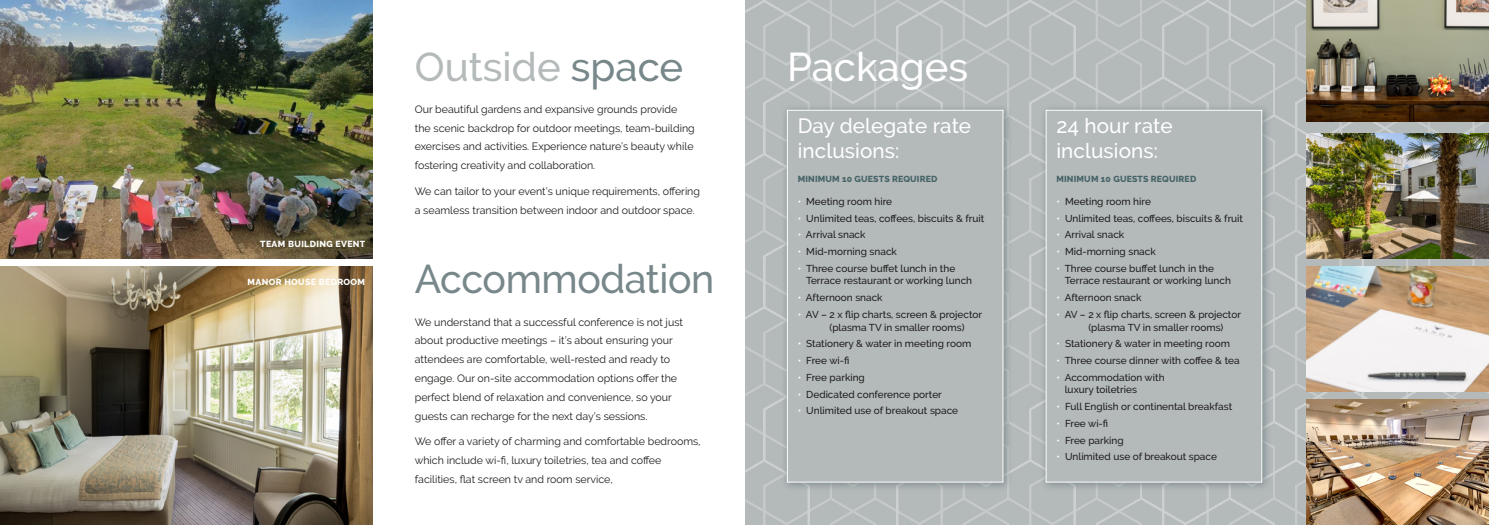
<style>
.page{position:relative;width:1489px;height:525px;background:#fff}
.page>*{position:absolute;margin:0;border:0;box-sizing:border-box;transform-origin:0 0}
.t1{font:500 40px "Raleway";letter-spacing:-.01em;color:#77878a}
.t2{font:500 40px "Raleway";color:#b4b9ba}
.t3{font:500 40px "Raleway";color:#fff}
.t4{font:500 20.62px/25px "Raleway";letter-spacing:.005em;color:#fff}
.t5{font:10.62px/18.8px "Raleway";color:#1d1d1b}
.t6{font:500 10px/12.5px "Raleway";color:#1d1d1b}
.t7{font:800 8.75px "Raleway";letter-spacing:.02em;color:#446365}
.t8{font:800 8.75px "Raleway";letter-spacing:.04em;color:#fff}
.s1{color:#77878a}
.s2{color:#fff}
</style>
<div class="page">
<svg style="left:745px;top:0;width:743px;height:524px;background:#b6bbbc"></svg>
<img style="left:0;top:266px;width:372px;height:258px">
<img style="left:0;top:0;width:372px;height:259px">
<div style="left:780px;top:103px;width:233px;height:389px;background:#687b7d;opacity:.75"></div>
<div style="left:787px;top:110px;width:216px;height:372px;background:#b4b9ba;border:1px solid #fff"></div>
<div style="left:1039px;top:103px;width:232px;height:389px;background:#687b7d;opacity:.75"></div>
<div style="left:1045px;top:110px;width:216px;height:372px;background:#b4b9ba;border:1px solid #fff"></div>
<img style="left:1306px;top:266px;width:182px;height:126px">
<img style="left:1306px;top:0;width:182px;height:122px">
<img style="left:1306px;top:133px;width:182px;height:126px">
<img style="left:1306px;top:399px;width:182px;height:125px">
<p class="t8" style="left:260px;top:238px;width:107px">TEAM BUILDING EVENT</p>
<p class="t8" style="left:248px;top:276px;width:119px">MANOR HOUSE BEDROOM</p>
<h1 class="t2" style="left:415px;top:43px;width:270px">Outside <span class="s1">space</span></h1>
<h1 class="t3" style="left:787px;top:43px;width:183px">Packages</h1>
<p class="t5" style="left:415px;top:100px;width:281px">Our beautiful gardens and expansive grounds provide the scenic backdrop for outdoor meetings, team-building exercises and activities. Experience nature’s beauty while fostering creativity and collaboration.</p>
<p class="t5" style="left:415px;top:182px;width:287px">We can tailor to your event’s unique requirements, offering a seamless transition between indoor and outdoor space.</p>
<h1 class="t1" style="left:415px;top:256px;width:301px">Accommodation</h1>
<p class="t5" style="left:415px;top:312px;width:270px">We understand that a successful conference is not just about productive meetings – it’s about ensuring your attendees are comfortable, well-rested and ready to engage. Our on-site accommodation options offer the perfect blend of relaxation and convenience, so your guests can recharge for the next day’s sessions.</p>
<p class="t5" style="left:415px;top:432px;width:287px">We offer a variety of charming and comfortable bedrooms, which include wi-fi, luxury toiletries, tea and coffee facilities, flat screen tv and room service,</p>
<h2 class="t4" style="left:797px;top:113px;width:175px">Day delegate rate inclusions:</h2>
<p class="t7" style="left:797px;top:173px;width:141px">MINIMUM 10 GUESTS REQUIRED</p>
<p class="t6" style="left:797px;top:195px;width:96px"><span class="s2">•</span> Meeting room hire</p>
<p class="t6" style="left:797px;top:212px;width:188px"><span class="s2">•</span> Unlimited teas, coffees, biscuits &amp; fruit</p>
<p class="t6" style="left:797px;top:228px;width:69px"><span class="s2">•</span> Arrival snack</p>
<p class="t6" style="left:797px;top:245px;width:101px"><span class="s2">•</span> Mid-morning snack</p>
<p class="t6" style="left:806px;top:262px;width:168px;text-indent:-8px"><span class="s2">•</span> Three course buffet lunch in the<br>Terrace restaurant or working lunch</p>
<p class="t6" style="left:797px;top:291px;width:86px"><span class="s2">•</span> Afternoon snack</p>
<p class="t6" style="left:829px;top:308px;width:154px;text-indent:-32px"><span class="s2">•</span> AV – 2 x flip charts, screen &amp; projector (plasma TV in smaller rooms)</p>
<p class="t6" style="left:797px;top:337px;width:175px"><span class="s2">•</span> Stationery &amp; water in meeting room</p>
<p class="t6" style="left:797px;top:354px;width:53px"><span class="s2">•</span> Free wi-fi</p>
<p class="t6" style="left:797px;top:371px;width:69px"><span class="s2">•</span> Free parking</p>
<p class="t6" style="left:797px;top:387px;width:146px"><span class="s2">•</span> Dedicated conference porter</p>
<p class="t6" style="left:797px;top:404px;width:162px"><span class="s2">•</span> Unlimited use of breakout space</p>
<h2 class="t4" style="left:1056px;top:113px;width:118px">24 hour rate inclusions:</h2>
<p class="t7" style="left:1056px;top:173px;width:141px">MINIMUM 10 GUESTS REQUIRED</p>
<p class="t6" style="left:1056px;top:195px;width:96px"><span class="s2">•</span> Meeting room hire</p>
<p class="t6" style="left:1056px;top:212px;width:188px"><span class="s2">•</span> Unlimited teas, coffees, biscuits &amp; fruit</p>
<p class="t6" style="left:1056px;top:228px;width:69px"><span class="s2">•</span> Arrival snack</p>
<p class="t6" style="left:1056px;top:245px;width:101px"><span class="s2">•</span> Mid-morning snack</p>
<p class="t6" style="left:1064px;top:262px;width:168px;text-indent:-8px"><span class="s2">•</span> Three course buffet lunch in the<br>Terrace restaurant or working lunch</p>
<p class="t6" style="left:1056px;top:291px;width:86px"><span class="s2">•</span> Afternoon snack</p>
<p class="t6" style="left:1088px;top:308px;width:154px;text-indent:-32px"><span class="s2">•</span> AV – 2 x flip charts, screen &amp; projector (plasma TV in smaller rooms)</p>
<p class="t6" style="left:1056px;top:337px;width:175px"><span class="s2">•</span> Stationery &amp; water in meeting room</p>
<p class="t6" style="left:1056px;top:354px;width:184px"><span class="s2">•</span> Three course dinner with coffee &amp; tea</p>
<p class="t6" style="left:1064px;top:371px;width:101px;text-indent:-8px"><span class="s2">•</span> Accommodation with luxury toiletries</p>
<p class="t6" style="left:1056px;top:400px;width:177px"><span class="s2">•</span> Full English or continental breakfast</p>
<p class="t6" style="left:1056px;top:417px;width:53px"><span class="s2">•</span> Free wi-fi</p>
<p class="t6" style="left:1056px;top:433px;width:69px"><span class="s2">•</span> Free parking</p>
<p class="t6" style="left:1056px;top:450px;width:162px"><span class="s2">•</span> Unlimited use of breakout space</p>
</div>
